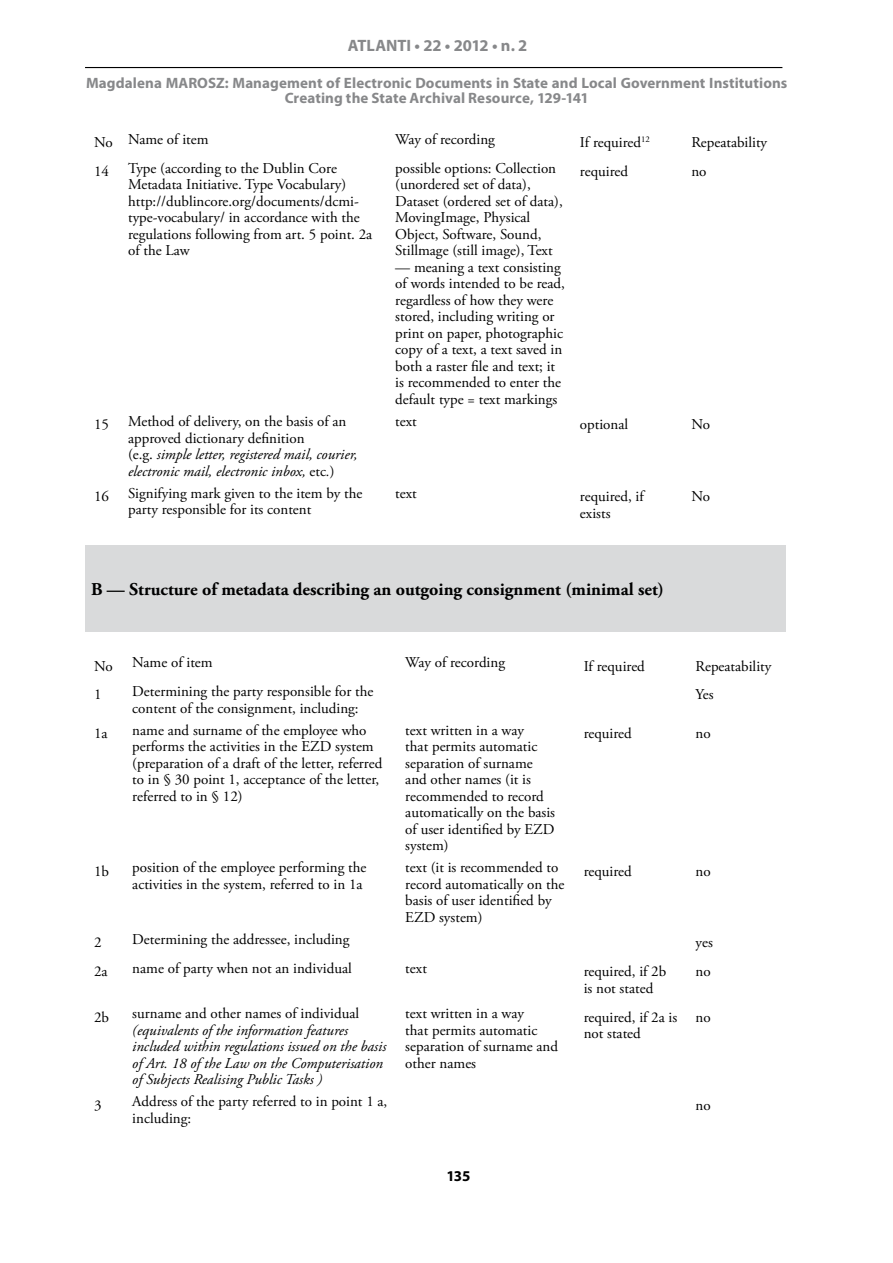
<style>
.page{position:relative;width:893px;height:1263px;background:#fff}
.page>*{position:absolute;margin:0;border:0;box-sizing:border-box;transform-origin:0 0}
.t1{font:700 18px "Adobe Garamond Pro";color:#000}
.t2{font:700 16.5px "Myriad Pro";letter-spacing:-.005em;color:#87888a}
.t3{font:15px/16.5px "Adobe Garamond Pro";color:#000}
.t4{font:italic 15px/16.5px "Adobe Garamond Pro";color:#000}
.t5{font:700 15px/15px "Myriad Pro";letter-spacing:.005em;color:#87888a;text-align:center}
.t6{font:700 15px "Myriad Pro";color:#000}
.s1{font-style:italic}
</style>
<div class="page">
<hr style="left:85px;top:67px;width:697px;height:1px;background:#000">
<div style="left:85px;top:545px;width:700px;height:87px;background:#d9dadb"></div>
<p class="t2" style="left:348px;top:35px;width:181px">ATLANTI • 22 • 2012 • n. 2</p>
<p class="t5" style="left:86px;top:75px;width:703px">Magdalena MAROSZ: Management of Electronic Documents in State and Local Government Institutions<br>Creating the State Archival Resource, 129-141</p>
<p class="t3" style="left:94px;top:132px;width:116px">No Name of item</p>
<p class="t3" style="left:395px;top:132px;width:101px">Way of recording</p>
<p class="t3" style="left:580px;top:135px;width:71px">If required<sup>12</sup></p>
<p class="t3" style="left:691px;top:135px;width:77px">Repeatability</p>
<p class="t3" style="left:94px;top:164px;width:16px">14</p>
<p class="t3" style="left:128px;top:160px;width:246px">Type (according to the Dublin Core Metadata Initiative. Type Vocabulary) http://dublincore.org/documents/dcmi&shy;type-vocabulary/ in accordance with the regulations following from art. 5 point. 2a of the Law</p>
<p class="t3" style="left:395px;top:160px;width:169px">possible options: Collection (unordered set of data),<br>Dataset (ordered set of data),<br>MovingImage, Physical<br>Object, Software, Sound,<br>Stillmage (still image), Text</p>
<p class="t3" style="left:395px;top:259px;width:171px">— meaning a text consisting of words intended to be read, regardless of how they were stored, including writing or print on paper, photographic copy of a text, a text saved in both a raster file and text; it is recommended to enter the default type = text markings</p>
<p class="t3" style="left:580px;top:164px;width:50px">required</p>
<p class="t3" style="left:691px;top:164px;width:17px">no</p>
<p class="t3" style="left:94px;top:417px;width:16px">15</p>
<p class="t3" style="left:128px;top:414px;width:231px">Method of delivery, on the basis of an approved dictionary definition<br>(e.g. <span class="s1">simple letter, registered mail, courier, electronic mail, electronic inbox,</span> etc<span class="s1">.</span>)</p>
<p class="t3" style="left:395px;top:414px;width:23px">text</p>
<p class="t3" style="left:580px;top:417px;width:50px">optional</p>
<p class="t3" style="left:691px;top:417px;width:20px">No</p>
<p class="t3" style="left:94px;top:489px;width:16px">16</p>
<p class="t3" style="left:128px;top:485px;width:236px">Signifying mark given to the item by the party responsible for its content</p>
<p class="t3" style="left:395px;top:485px;width:23px">text</p>
<p class="t3" style="left:580px;top:489px;width:65px">required, if exists</p>
<p class="t3" style="left:691px;top:489px;width:20px">No</p>
<p class="t1" style="left:91px;top:579px;width:574px">B — Structure of metadata describing an outgoing consignment (minimal set)</p>
<p class="t3" style="left:94px;top:658px;width:20px">No</p>
<p class="t3" style="left:132px;top:655px;width:82px">Name of item</p>
<p class="t3" style="left:405px;top:655px;width:101px">Way of recording</p>
<p class="t3" style="left:584px;top:658px;width:63px">If required</p>
<p class="t3" style="left:696px;top:658px;width:77px">Repeatability</p>
<p class="t3" style="left:94px;top:687px;width:9px">1</p>
<p class="t3" style="left:132px;top:684px;width:243px">Determining the party responsible for the content of the consignment, including:</p>
<p class="t3" style="left:696px;top:687px;width:20px">Yes</p>
<p class="t3" style="left:94px;top:726px;width:15px">1a</p>
<p class="t3" style="left:132px;top:722px;width:252px">name and surname of the employee who performs the activities in the EZD system (preparation of a draft of the letter, referred to in § 30 point 1, acceptance of the letter, referred to in § 12)</p>
<p class="t3" style="left:405px;top:722px;width:151px">text written in a way<br>that permits automatic separation of surname and other names (it is recommended to record automatically on the basis of user identified by EZD system)</p>
<p class="t3" style="left:584px;top:726px;width:50px">required</p>
<p class="t3" style="left:696px;top:726px;width:17px">no</p>
<p class="t3" style="left:94px;top:863px;width:16px">1b</p>
<p class="t3" style="left:132px;top:860px;width:236px">position of the employee performing the activities in the system, referred to in 1a</p>
<p class="t3" style="left:405px;top:860px;width:161px">text (it is recommended to record automatically on the basis of user identified by<br>EZD system)</p>
<p class="t3" style="left:584px;top:863px;width:50px">required</p>
<p class="t3" style="left:696px;top:863px;width:17px">no</p>
<p class="t3" style="left:94px;top:935px;width:9px">2</p>
<p class="t3" style="left:132px;top:931px;width:219px">Determining the addressee, including</p>
<p class="t3" style="left:696px;top:935px;width:19px">yes</p>
<p class="t3" style="left:94px;top:964px;width:15px">2a</p>
<p class="t3" style="left:132px;top:960px;width:221px">name of party when not an individual</p>
<p class="t3" style="left:405px;top:960px;width:23px">text</p>
<p class="t3" style="left:584px;top:964px;width:84px">required, if 2b is not stated</p>
<p class="t3" style="left:696px;top:964px;width:17px">no</p>
<p class="t3" style="left:94px;top:1009px;width:16px">2b</p>
<p class="t3" style="left:132px;top:1006px;width:228px">surname and other names of individual</p>
<p class="t4" style="left:132px;top:1022px;width:256px">(equivalents of the information features included within regulations issued on the basis of Art. 18 of the Law on the Computerisation of Subjects Realising Public Tasks )</p>
<p class="t3" style="left:405px;top:1006px;width:154px">text written in a way<br>that permits automatic separation of surname and other names</p>
<p class="t3" style="left:584px;top:1009px;width:95px">required, if 2a is not stated</p>
<p class="t3" style="left:696px;top:1009px;width:17px">no</p>
<p class="t3" style="left:94px;top:1097px;width:9px">3</p>
<p class="t3" style="left:132px;top:1094px;width:257px">Address of the party referred to in point 1 a, including:</p>
<p class="t3" style="left:696px;top:1097px;width:17px">no</p>
<p class="t6" style="left:446px;top:1166px;width:25px">135</p>
</div>
